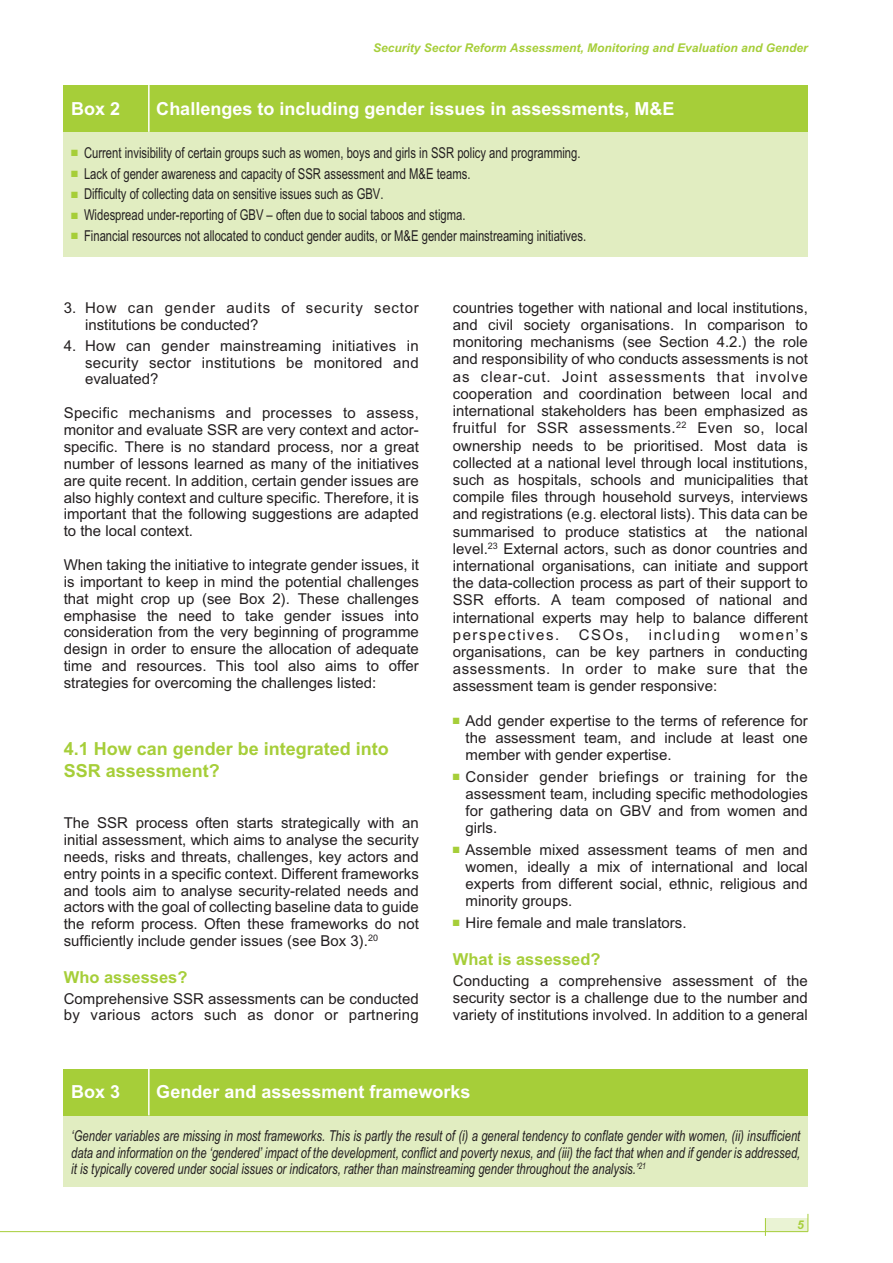
<style>
.page{position:relative;width:893px;height:1263px;background:#fff}
.page>*{position:absolute;margin:0;border:0;box-sizing:border-box;transform-origin:0 0}
.t1{font:700 18px "Arial";color:#fff}
.t2{font:700 18px/21.9px "Arial";color:#a6ce39}
.t3{font:700 16.5px "Arial";color:#a6ce39}
.t4{font:15px/17.2px "Arial";color:#231f20;text-align:justify}
.t5{font:italic 15px/16.5px "Arial";color:#231f20;text-align:justify;scale:.75 1}
.t6{font:15px "Arial";color:#231f20;scale:.75 1}
.t7{font:15px/16.8px "Arial";letter-spacing:.05em;color:#231f20}
.t8{font:15px "Arial";letter-spacing:.1em;color:#231f20}
.t9{font:italic 700 12px "Arial";color:#a6ce39}
.s1{color:#a6ce39}
</style>
<div class="page">
<div style="left:765px;top:1218px;width:43px;height:13px;background:#eaf3d4"></div>
<hr style="left:0;top:1231px;width:808px;height:1px;background:#a6ce39">
<svg style="left:765px;top:1218px;width:1px;height:18px"></svg>
<svg style="left:808px;top:1214px;width:1px;height:17px"></svg>
<div style="left:64px;top:110px;width:744px;height:147px;background:#e1edc1"></div>
<div style="left:64px;top:85px;width:744px;height:47px;background:#a6ce39"></div>
<hr style="left:148px;top:85px;width:2px;height:47px;background:#fff">
<div style="left:64px;top:1093px;width:744px;height:93px;background:#e1edc1"></div>
<div style="left:64px;top:1068px;width:744px;height:47px;background:#a6ce39"></div>
<hr style="left:148px;top:1068px;width:2px;height:47px;background:#fff">
<p class="t9" style="left:373px;top:41px;width:436px">Security Sector Reform Assessment, Monitoring and Evaluation and Gender</p>
<p class="t1" style="left:71px;top:98px;width:51px">Box 2</p>
<p class="t1" style="left:156px;top:98px;width:520px">Challenges to including gender issues in assessments, M&amp;E</p>
<p class="t6" style="left:71px;top:144px;width:680px"><span class="s1">■</span> Current invisibility of certain groups such as women, boys and girls in SSR policy and programming.</p>
<p class="t6" style="left:71px;top:165px;width:534px"><span class="s1">■</span> Lack of gender awareness and capacity of SSR assessment and M&amp;E teams.</p>
<p class="t6" style="left:71px;top:185px;width:418px"><span class="s1">■</span> Difficulty of collecting data on sensitive issues such as GBV.</p>
<p class="t6" style="left:71px;top:206px;width:527px"><span class="s1">■</span> Widespread under-reporting of GBV – often due to social taboos and stigma.</p>
<p class="t6" style="left:71px;top:227px;width:688px"><span class="s1">■</span> Financial resources not allocated to conduct gender audits, or M&amp;E gender mainstreaming initiatives.</p>
<p class="t7" style="left:85px;top:299px;width:335px;text-indent:-21px">3. How can gender audits of security sector institutions be conducted?</p>
<p class="t4" style="left:85px;top:337px;width:335px;line-height:16.8px;text-indent:-21px">4. How can gender mainstreaming initiatives in security sector institutions be monitored and evaluated?</p>
<p class="t4" style="left:64px;top:405px;width:357px;line-height:16.8px">Specific mechanisms and processes to assess, monitor and evaluate SSR are very context and actor&shy;specific. There is no standard process, nor a great number of lessons learned as many of the initiatives are quite recent. In addition, certain gender issues are also highly context and culture specific. Therefore, it is important that the following suggestions are adapted to the local context.</p>
<p class="t4" style="left:64px;top:556px;width:357px;line-height:16.8px">When taking the initiative to integrate gender issues, it is important to keep in mind the potential challenges that might crop up (see Box 2). These challenges emphasise the need to take gender issues into consideration from the very beginning of programme design in order to ensure the allocation of adequate time and resources. This tool also aims to offer strategies for overcoming the challenges listed:</p>
<p class="t2" style="left:64px;top:738px;width:327px">4.1 How can gender be integrated into<br>SSR assessment?</p>
<p class="t4" style="left:64px;top:814px;width:357px;line-height:16.8px">The SSR process often starts strategically with an initial assessment, which aims to analyse the security needs, risks and threats, challenges, key actors and entry points in a specific context. Different frameworks and tools aim to analyse security-related needs and actors with the goal of collecting baseline data to guide the reform process. Often these frameworks do not sufficiently include gender issues (see Box 3).<sup>20</sup></p>
<p class="t3" style="left:64px;top:967px;width:125px">Who assesses?</p>
<p class="t4" style="left:64px;top:990px;width:357px;line-height:16.8px">Comprehensive SSR assessments can be conducted by various actors such as donor or partnering</p>
<p class="t4" style="left:453px;top:299px;width:357px">countries together with national and local institutions, and civil society organisations. In comparison to monitoring mechanisms (see Section 4.2.) the role and responsibility of who conducts assessments is not as clear-cut. Joint assessments that involve cooperation and coordination between local and international stakeholders has been emphasized as fruitful for SSR assessments.<sup>22</sup> Even so, local ownership needs to be prioritised. Most data is collected at a national level through local institutions, such as hospitals, schools and municipalities that compile files through household surveys, interviews and registrations (e.g. electoral lists). This data can be summarised to produce statistics at the national level.<sup>23</sup> External actors, such as donor countries and international organisations, can initiate and support the data-collection process as part of their support to SSR efforts. A team composed of national and international experts may help to balance different perspectives.</p>
<p class="t4" style="left:579px;top:626px;width:52px">CSOs,</p>
<p class="t8" style="left:649px;top:626px;width:73px">including</p>
<p class="t4" style="left:453px;top:626px;width:357px;text-indent:287px">women’s organisations, can be key partners in conducting assessments. In order to make sure that the assessment team is gender responsive:</p>
<p class="t4" style="left:466px;top:712px;width:344px;text-indent:-13px"><span class="s1">■</span> Add gender expertise to the terms of reference for the assessment team, and include at least one member with gender expertise.</p>
<p class="t4" style="left:466px;top:768px;width:344px;text-indent:-13px"><span class="s1">■</span> Consider gender briefings or training for the assessment team, including specific methodologies for gathering data on GBV and from women and girls.</p>
<p class="t4" style="left:466px;top:841px;width:344px;text-indent:-13px"><span class="s1">■</span> Assemble mixed assessment teams of men and women, ideally a mix of international and local experts from different social, ethnic, religious and minority groups.</p>
<p class="t4" style="left:453px;top:914px;width:235px"><span class="s1">■</span> Hire female and male translators.</p>
<p class="t3" style="left:453px;top:949px;width:149px">What is assessed?</p>
<p class="t4" style="left:453px;top:972px;width:357px">Conducting a comprehensive assessment of the security sector is a challenge due to the number and variety of institutions involved. In addition to a general</p>
<p class="t1" style="left:71px;top:1081px;width:51px">Box 3</p>
<p class="t1" style="left:156px;top:1081px;width:316px">Gender and assessment frameworks</p>
<p class="t5" style="left:71px;top:1128px;width:974px">‘Gender variables are missing in most frameworks. This is partly the result of (i) a general tendency to conflate gender with women, (ii) insufficient data and information on the ‘gendered’ impact of the development, conflict and poverty nexus, and (iii) the fact that when and if gender is addressed, it is typically covered under social issues or indicators, rather than mainstreaming gender throughout the analysis.’<sup>21</sup></p>
<p class="t9" style="left:797px;top:1218px;width:8px">5</p>
</div>
